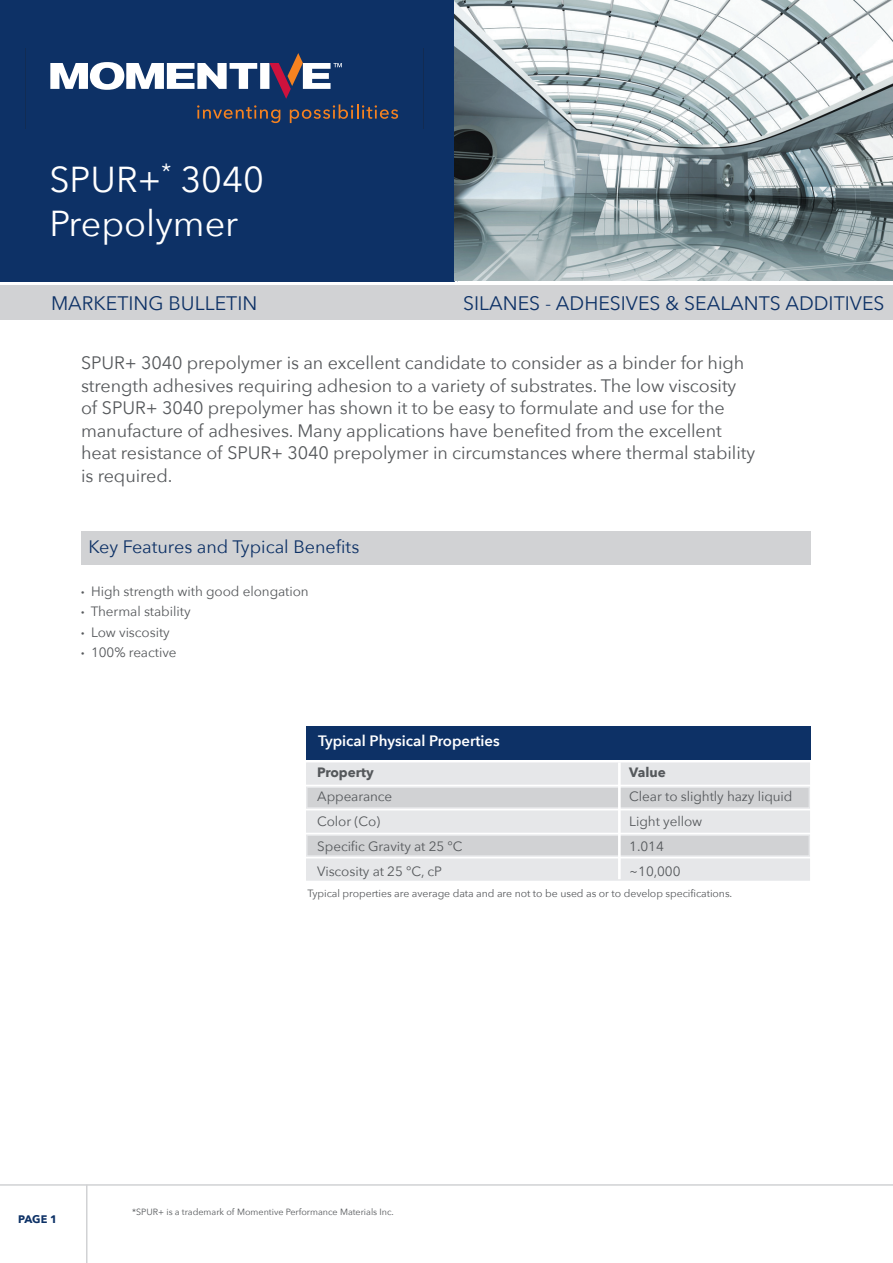
<style>
.page{position:relative;width:893px;height:1263px;background:#fff}
.page>*{position:absolute;margin:0;border:0;box-sizing:border-box;transform-origin:0 0}
.t1{font:36px/43.8px "Avenir Next";color:#fff}
.t2{font:19.5px "Avenir Next";color:#0d3166}
.t3{font:18px/22.5px "Avenir Next";letter-spacing:-.005em;color:#55585b}
.t4{font:18px "Avenir Next";color:#0d3166}
.t5{font:600 15px "Avenir Next";color:#fff}
.t6{font:13.5px "Avenir Next";letter-spacing:-.005em;color:#55585b}
.t7{font:700 13.5px "Avenir Next";color:#55585b}
.t8{font:700 10.95px "Avenir Next";color:#0d3166}
.t9{font:10.5px "Avenir Next";letter-spacing:-.005em;color:#55585b}
.t10{font:9px "Avenir Next";color:#55585b}
.s1{font-family:"Myriad Pro";font-weight:300}
</style>
<div class="page">
<div style="left:0;top:0;width:458px;height:281px;background:#0d3166"></div>
<div style="left:0;top:285px;width:893px;height:35px;background:#d1d2d4"></div>
<hr style="left:86px;top:1184px;width:1px;height:79px;background:#d1d2d4">
<hr style="left:0;top:1184px;width:893px;height:2px;background:#d1d2d4">
<svg style="left:50px;top:53px;width:349px;height:71px"></svg>
<div style="left:306px;top:762px;width:504px;height:23px;background:#e6e7e9;border:2px solid #e6e7e9"></div>
<div style="left:306px;top:786px;width:504px;height:23px;background:#d1d2d4;border:2px solid #e6e7e9"></div>
<div style="left:306px;top:810px;width:504px;height:23px;background:#e6e7e9;border:2px solid #e6e7e9"></div>
<div style="left:306px;top:834px;width:504px;height:23px;background:#d1d2d4;border:2px solid #e6e7e9"></div>
<div style="left:306px;top:858px;width:504px;height:23px;background:#e6e7e9;border:2px solid #e6e7e9"></div>
<div style="left:81px;top:531px;width:729px;height:33px;background:#d1d2d4"></div>
<div style="left:306px;top:727px;width:504px;height:33px;background:#0d3166"></div>
<hr style="left:618px;top:762px;width:3px;height:117px;background:#fff">
<img style="left:455px;top:0;width:438px;height:281px">
<h1 class="t1" style="left:49px;top:156px;width:216px">SPUR+<sup>*</sup> 3040<br>Prepolymer</h1>
<p class="t2" style="left:51px;top:287px;width:208px">MARKETING BULLETIN</p>
<p class="t2" style="left:463px;top:287px;width:423px">SILANES - ADHESIVES &amp; SEALANTS ADDITIVES</p>
<p class="t3" style="left:81px;top:351px;width:676px">SPUR+ 3040 prepolymer is an excellent candidate to consider as a binder for high strength adhesives requiring adhesion to a variety of substrates. The low viscosity of SPUR+ 3040 prepolymer has shown it to be easy to formulate and use for the manufacture of adhesives. Many applications have benefited from the excellent heat resistance of SPUR+ 3040 prepolymer in circumstances where thermal stability is required.</p>
<p class="t4" style="left:88px;top:531px;width:272px">Key Features and Typical Benefits</p>
<p class="t6" style="left:81px;top:580px;width:229px"><span class="s1">•</span> High strength with good elongation</p>
<p class="t6" style="left:81px;top:600px;width:111px"><span class="s1">•</span> Thermal stability</p>
<p class="t6" style="left:81px;top:620px;width:90px"><span class="s1">•</span> Low viscosity</p>
<p class="t6" style="left:81px;top:641px;width:97px"><span class="s1">•</span> 100% reactive</p>
<p class="t5" style="left:318px;top:728px;width:183px">Typical Physical Properties</p>
<p class="t7" style="left:317px;top:760px;width:58px">Property</p>
<p class="t7" style="left:629px;top:760px;width:38px">Value</p>
<p class="t6" style="left:317px;top:785px;width:77px">Appearance</p>
<p class="t6" style="left:629px;top:785px;width:165px">Clear to slightly hazy liquid</p>
<p class="t6" style="left:317px;top:810px;width:64px">Color (Co)</p>
<p class="t6" style="left:629px;top:810px;width:75px">Light yellow</p>
<p class="t6" style="left:317px;top:835px;width:147px">Specific Gravity at 25 °C</p>
<p class="t6" style="left:629px;top:835px;width:36px">1.014</p>
<p class="t6" style="left:317px;top:860px;width:126px">Viscosity at 25 °C, cP</p>
<p class="t6" style="left:629px;top:860px;width:53px">~10,000</p>
<p class="t9" style="left:308px;top:884px;width:426px">Typical properties are average data and are not to be used as or to develop specifications.</p>
<p class="t8" style="left:18px;top:1210px;width:40px">PAGE 1</p>
<p class="t10" style="left:132px;top:1204px;width:263px">*SPUR+ is a trademark of Momentive Performance Materials Inc.</p>
</div>
